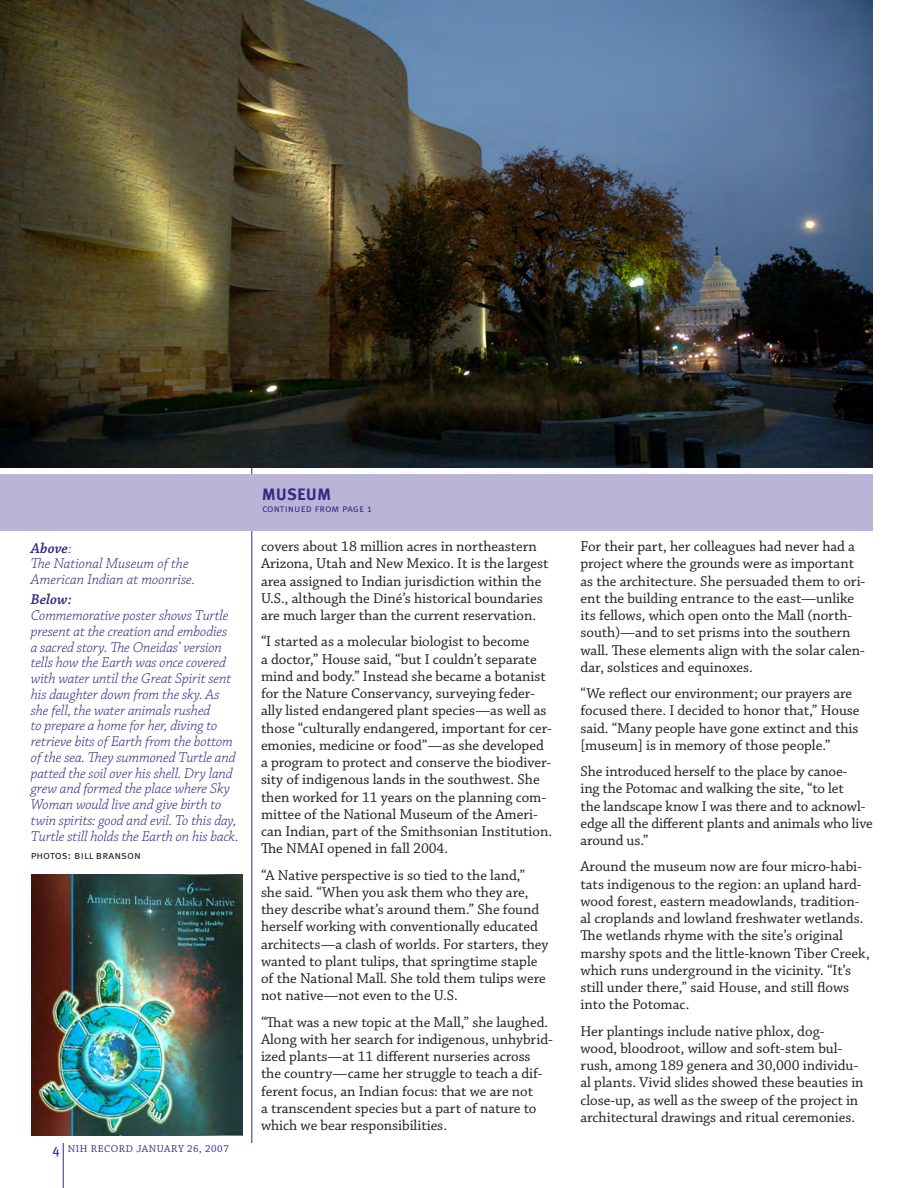
<style>
.page{position:relative;width:918px;height:1188px;background:#fff}
.page>*{position:absolute;margin:0;border:0;box-sizing:border-box;transform-origin:0 0}
.Continuation__large{font:700 16.5px "Meta";color:#332986}
.Body_Text_2{font:15px/17.2px "Chaparral Pro";letter-spacing:-.005em;color:#231f20}
.Photo_caption{font:italic 300 15px/15.8px "Chaparral Pro";letter-spacing:-.01em;color:#332986}
.Photo_credit{font:11.25px "Meta Normal Caps";letter-spacing:.005em;color:#231f20}
.t1{font:10.5px "Chaparral Pro";letter-spacing:.05em;color:#332986}
.Continuation__small{font:10.5px "Meta Normal Caps";letter-spacing:.01em;color:#332986}
.s1{font-weight:600}
</style>
<div class="page">
<hr style="left:63px;top:1143px;width:1px;height:45px;background:#332986">
<hr style="left:252px;top:0;width:1px;height:1143px;background:#332986">
<div style="left:0;top:474px;width:873px;height:57px;background:#bab4d6"></div>
<img style="left:0;top:0;width:873px;height:468px">
<img style="left:32px;top:874px;width:211px;height:261px">
<p class="Photo_caption" style="left:31px;top:541px;width:166px"><span class="s1">Above</span>:<br>The National Museum of the<br>American Indian at moonrise.</p>
<p class="Photo_caption" style="left:31px;top:592px;width:209px"><span class="s1">Below:<br></span>Commemorative poster shows Turtle present at the creation and embodies<br>a sacred story. The Oneidas’ version tells how the Earth was once covered with water until the Great Spirit sent his daughter down from the sky. As she fell, the water animals rushed<br>to prepare a home for her, diving to retrieve bits of Earth from the bottom of the sea. They summoned Turtle and patted the soil over his shell. Dry land grew and formed the place where Sky Woman would live and give birth to twin spirits: good and evil. To this day, Turtle still holds the Earth on his back.</p>
<p class="Photo_credit" style="left:31px;top:849px;width:112px">photos: bill branson</p>
<p class="t1" style="left:68px;top:1143px;width:162px">NIH RECORD january 26, 2007</p>
<p class="Continuation__large" style="left:262px;top:485px;width:13px">MUSEUM</p>
<p class="Continuation__small" style="left:262px;top:503px;width:111px">continued from page 1</p>
<p class="Body_Text_2" style="left:261px;top:538px;width:289px">covers about 18 million acres in northeastern Arizona, Utah and New Mexico. It is the largest area assigned to Indian jurisdiction within the U.S., although the Diné’s historical boundaries are much larger than the current reservation.</p>
<p class="Body_Text_2" style="left:261px;top:634px;width:293px">“I started as a molecular biologist to become<br>a doctor,” House said, “but I couldn’t separate mind and body.” Instead she became a botanist for the Nature Conservancy, surveying feder&shy;ally listed endangered plant species—as well as those “culturally endangered, important for cer&shy;emonies, medicine or food”—as she developed a program to protect and conserve the biodiver&shy;sity of indigenous lands in the southwest. She then worked for 11 years on the planning com&shy;mittee of the National Museum of the Ameri&shy;can Indian, part of the Smithsonian Institution.<br>The NMAI opened in fall 2004.</p>
<p class="Body_Text_2" style="left:261px;top:867px;width:289px">“A Native perspective is so tied to the land,” she said. “When you ask them who they are, they describe what’s around them.” She found herself working with conventionally educated architects—a clash of worlds. For starters, they wanted to plant tulips, that springtime staple of the National Mall. She told them tulips were not native—not even to the U.S.</p>
<p class="Body_Text_2" style="left:261px;top:1014px;width:293px">“That was a new topic at the Mall,” she laughed.<br>Along with her search for indigenous, unhybrid&shy;ized plants—at 11 different nurseries across the country—came her struggle to teach a dif&shy;ferent focus, an Indian focus: that we are not<br>a transcendent species but a part of nature to which we bear responsibilities.</p>
<p class="Body_Text_2" style="left:580px;top:538px;width:286px">For their part, her colleagues had never had a project where the grounds were as important as the architecture. She persuaded them to ori&shy;ent the building entrance to the east—unlike its fellows, which open onto the Mall (north&shy;south)—and to set prisms into the southern wall. These elements align with the solar calen&shy;dar, solstices and equinoxes.</p>
<p class="Body_Text_2" style="left:581px;top:685px;width:281px">“We reflect our environment; our prayers are focused there. I decided to honor that,” House said. “Many people have gone extinct and this [museum] is in memory of those people.”</p>
<p class="Body_Text_2" style="left:581px;top:763px;width:294px">She introduced herself to the place by canoe-<br>ing the Potomac and walking the site, “to let<br>the landscape know I was there and to acknowl&shy;edge all the different plants and animals who live around us.”</p>
<p class="Body_Text_2" style="left:581px;top:859px;width:291px">Around the museum now are four micro-habi&shy;tats indigenous to the region: an upland hard&shy;wood forest, eastern meadowlands, tradition&shy;al croplands and lowland freshwater wetlands.<br>The wetlands rhyme with the site’s original marshy spots and the little-known Tiber Creek, which runs underground in the vicinity. “It’s still under there,” said House, and still flows into the Potomac.</p>
<p class="Body_Text_2" style="left:581px;top:1023px;width:285px">Her plantings include native phlox, dog&shy;wood, bloodroot, willow and soft-stem bul&shy;rush, among 189 genera and 30,000 individu&shy;al plants. Vivid slides showed these beauties in close-up, as well as the sweep of the project in architectural drawings and ritual ceremonies.</p>
</div>
